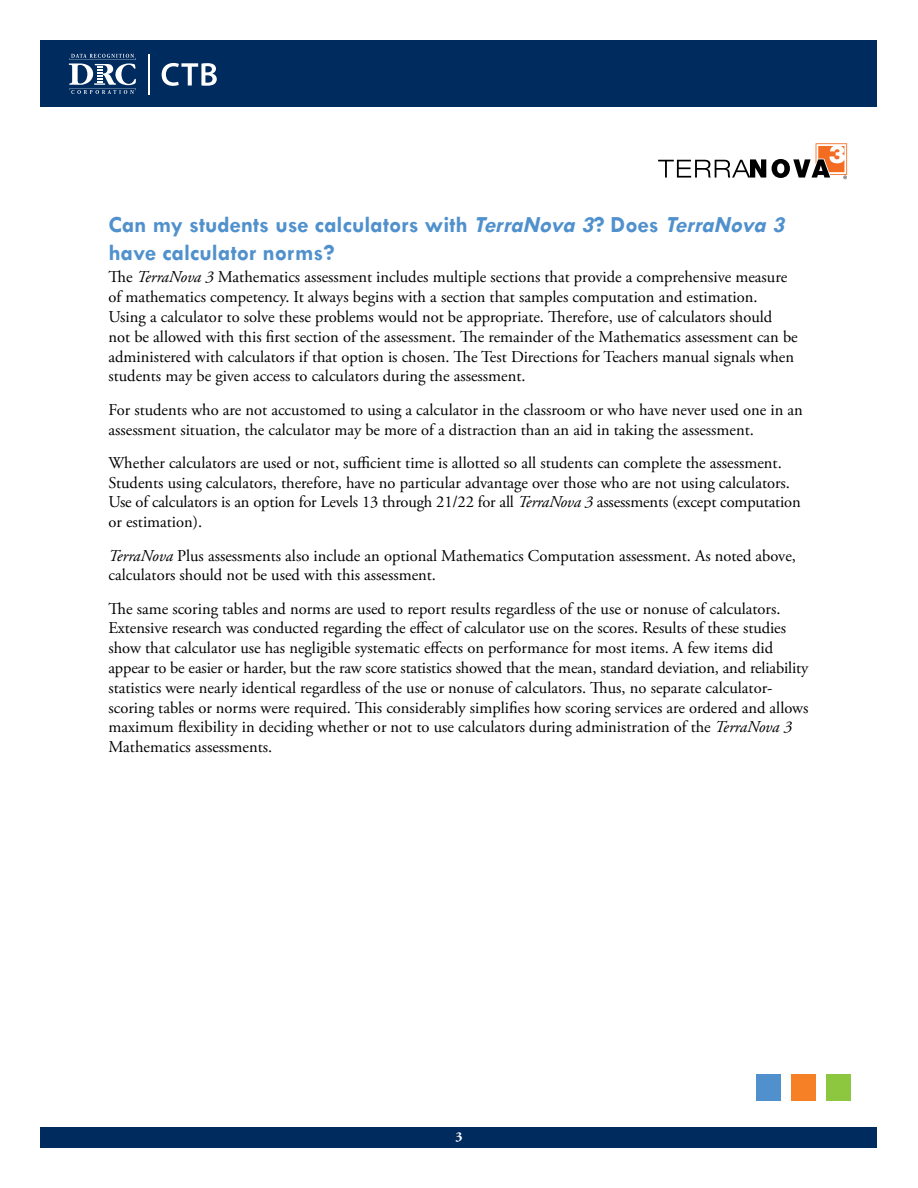
<style>
.page{position:relative;width:918px;height:1188px;background:#fff}
.page>*{position:absolute;margin:0;border:0;box-sizing:border-box;transform-origin:0 0}
.t1{font:700 23.25px/27.9px "Tw Cen";color:#5091cd}
.t2{font:16.5px/19.8px "Adobe Garamond Pro";color:#000}
.t3{font:700 13.5px "Adobe Garamond";color:#fff}
.s1{font-style:italic}
</style>
<div class="page">
<div style="left:40px;top:1127px;width:838px;height:21px;background:#002b5f"></div>
<div style="left:826px;top:1074px;width:24px;height:27px;background:#8dc63f"></div>
<div style="left:756px;top:1074px;width:25px;height:27px;background:#5091cd"></div>
<div style="left:791px;top:1074px;width:25px;height:27px;background:#f58025"></div>
<div style="left:40px;top:40px;width:838px;height:67px;background:#002b5f"></div>
<svg style="left:162px;top:63px;width:55px;height:23px"></svg>
<svg style="left:69px;top:54px;width:67px;height:40px"></svg>
<hr style="left:148px;top:54px;width:2px;height:40px;background:#fff">
<svg style="left:658px;top:159px;width:108px;height:19px"></svg>
<svg style="left:772px;top:143px;width:75px;height:36px"></svg>
<h1 class="t1" style="left:108px;top:210px;width:683px">Can my students use calculators with <span class="s1">TerraNova 3</span>? Does <span class="s1">TerraNova 3 </span>have calculator norms?</h1>
<p class="t2" style="left:108px;top:268px;width:691px">The <span class="s1">TerraNova 3</span> Mathematics assessment includes multiple sections that provide a comprehensive measure of mathematics competency. It always begins with a section that samples computation and estimation.<br>Using a calculator to solve these problems would not be appropriate. Therefore, use of calculators should not be allowed with this first section of the assessment. The remainder of the Mathematics assessment can be administered with calculators if that option is chosen. The Test Directions for Teachers manual signals when students may be given access to calculators during the assessment.</p>
<p class="t2" style="left:108px;top:400px;width:696px">For students who are not accustomed to using a calculator in the classroom or who have never used one in an assessment situation, the calculator may be more of a distraction than an aid in taking the assessment.</p>
<p class="t2" style="left:108px;top:453px;width:694px">Whether calculators are used or not, sufficient time is allotted so all students can complete the assessment.<br>Students using calculators, therefore, have no particular advantage over those who are not using calculators.<br>Use of calculators is an option for Levels 13 through 21/22 for all <span class="s1">TerraNova 3</span> assessments (except computation or estimation).</p>
<p class="t2" style="left:108px;top:546px;width:689px"><span class="s1">TerraNova</span> Plus assessments also include an optional Mathematics Computation assessment. As noted above, calculators should not be used with this assessment.</p>
<p class="t2" style="left:108px;top:599px;width:701px">The same scoring tables and norms are used to report results regardless of the use or nonuse of calculators.<br>Extensive research was conducted regarding the effect of calculator use on the scores. Results of these studies show that calculator use has negligible systematic effects on performance for most items. A few items did appear to be easier or harder, but the raw score statistics showed that the mean, standard deviation, and reliability statistics were nearly identical regardless of the use or nonuse of calculators. Thus, no separate calculator&shy;scoring tables or norms were required. This considerably simplifies how scoring services are ordered and allows maximum flexibility in deciding whether or not to use calculators during administration of the <span class="s1">TerraNova 3<br></span>Mathematics assessments.</p>
<p class="t3" style="left:455px;top:1130px;width:9px">3</p>
</div>
